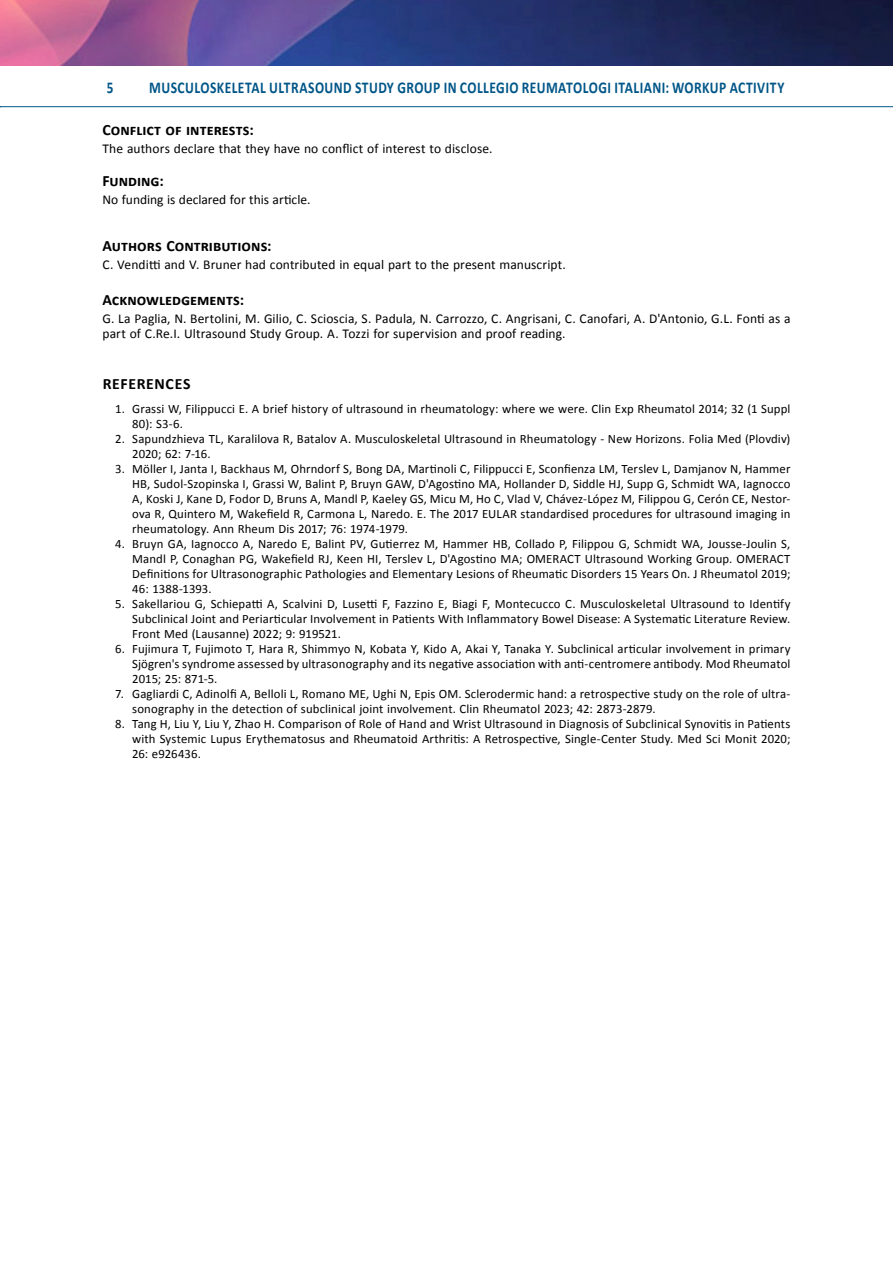
<style>
.page{position:relative;width:893px;height:1263px;background:#fff}
.page>*{position:absolute;margin:0;border:0;box-sizing:border-box;transform-origin:0 0}
.t1{font:700 16.5px "Calibri";letter-spacing:.03em;color:#005688;scale:.82 1}
.t2{font:700 16.5px "Calibri";letter-spacing:.03em;color:#005688;scale:.8 1}
.t3{font:700 15.75px "Calibri";letter-spacing:.005em;color:#000}
.t4{font:700 15.75px "Calibri";letter-spacing:.04em;color:#000}
.t5{font:13.5px/15px "Calibri";letter-spacing:.005em;color:#000}
.t6{font:12.75px/15px "Calibri";letter-spacing:.01em;color:#000;text-align:justify}
</style>
<div class="page">
<hr style="left:0;top:106px;width:893px;height:1px;background:#005688">
<img style="left:0;top:0;width:893px;height:66px">
<p class="t2" style="left:107px;top:77px;width:10px">5</p>
<p class="t1" style="left:149px;top:77px;width:776px">MUSCULOSKELETAL ULTRASOUND STUDY GROUP IN COLLEGIO REUMATOLOGI ITALIANI: WORKUP ACTIVITY</p>
<p class="t3" style="left:102px;top:120px;width:153px">Conflict of interests:</p>
<p class="t5" style="left:102px;top:141px;width:391px">The authors declare that they have no conflict of interest to disclose.</p>
<p class="t3" style="left:102px;top:171px;width:63px">Funding:</p>
<p class="t5" style="left:102px;top:192px;width:209px">No funding is declared for this article.</p>
<p class="t3" style="left:102px;top:236px;width:171px">Authors Contributions:</p>
<p class="t5" style="left:102px;top:257px;width:465px">C. Venditti and V. Bruner had contributed in equal part to the present manuscript.</p>
<p class="t3" style="left:102px;top:290px;width:143px">Acknowledgements:</p>
<p class="t5" style="left:102px;top:311px;width:689px">G. La Paglia, N. Bertolini, M. Gilio, C. Scioscia, S. Padula, N. Carrozzo, C. Angrisani, C. Canofari, A. D'Antonio, G.L. Fonti as a part of C.Re.I. Ultrasound Study Group. A. Tozzi for supervision and proof reading.</p>
<p class="t4" style="left:103px;top:374px;width:89px">REFERENCES</p>
<p class="t6" style="left:132px;top:401px;width:660px;text-indent:-17px">1. Grassi W, Filippucci E. A brief history of ultrasound in rheumatology: where we were. Clin Exp Rheumatol 2014; 32 (1 Suppl<br>80): S3-6.</p>
<p class="t6" style="left:132px;top:431px;width:660px;text-indent:-17px">2. Sapundzhieva TL, Karalilova R, Batalov A. Musculoskeletal Ultrasound in Rheumatology - New Horizons. Folia Med (Plovdiv)<br>2020; 62: 7-16.</p>
<p class="t6" style="left:132px;top:461px;width:660px;text-indent:-17px">3. Möller I, Janta I, Backhaus M, Ohrndorf S, Bong DA, Martinoli C, Filippucci E, Sconfienza LM, Terslev L, Damjanov N, Hammer HB, Sudol-Szopinska I, Grassi W, Balint P, Bruyn GAW, D'Agostino MA, Hollander D, Siddle HJ, Supp G, Schmidt WA, Iagnocco A, Koski J, Kane D, Fodor D, Bruns A, Mandl P, Kaeley GS, Micu M, Ho C, Vlad V, Chávez-López M, Filippou G, Cerón CE, Nestor&shy;ova R, Quintero M, Wakefield R, Carmona L, Naredo. E. The 2017 EULAR standardised procedures for ultrasound imaging in rheumatology. Ann Rheum Dis 2017; 76: 1974-1979.</p>
<p class="t6" style="left:132px;top:536px;width:660px;text-indent:-17px">4. Bruyn GA, Iagnocco A, Naredo E, Balint PV, Gutierrez M, Hammer HB, Collado P, Filippou G, Schmidt WA, Jousse-Joulin S, Mandl P, Conaghan PG, Wakefield RJ, Keen HI, Terslev L, D'Agostino MA; OMERACT Ultrasound Working Group. OMERACT Definitions for Ultrasonographic Pathologies and Elementary Lesions of Rheumatic Disorders 15 Years On. J Rheumatol 2019; 46: 1388-1393.</p>
<p class="t6" style="left:132px;top:596px;width:660px;text-indent:-17px">5. Sakellariou G, Schiepatti A, Scalvini D, Lusetti F, Fazzino E, Biagi F, Montecucco C. Musculoskeletal Ultrasound to Identify Subclinical Joint and Periarticular Involvement in Patients With Inflammatory Bowel Disease: A Systematic Literature Review.<br>Front Med (Lausanne) 2022; 9: 919521.</p>
<p class="t6" style="left:132px;top:641px;width:660px;text-indent:-17px">6. Fujimura T, Fujimoto T, Hara R, Shimmyo N, Kobata Y, Kido A, Akai Y, Tanaka Y. Subclinical articular involvement in primary Sjögren's syndrome assessed by ultrasonography and its negative association with anti-centromere antibody. Mod Rheumatol 2015; 25: 871-5.</p>
<p class="t6" style="left:132px;top:686px;width:660px;text-indent:-17px">7. Gagliardi C, Adinolfi A, Belloli L, Romano ME, Ughi N, Epis OM. Sclerodermic hand: a retrospective study on the role of ultra&shy;sonography in the detection of subclinical joint involvement. Clin Rheumatol 2023; 42: 2873-2879.</p>
<p class="t6" style="left:132px;top:716px;width:660px;text-indent:-17px">8. Tang H, Liu Y, Liu Y, Zhao H. Comparison of Role of Hand and Wrist Ultrasound in Diagnosis of Subclinical Synovitis in Patients with Systemic Lupus Erythematosus and Rheumatoid Arthritis: A Retrospective, Single-Center Study. Med Sci Monit 2020; 26: e926436.</p>
</div>
